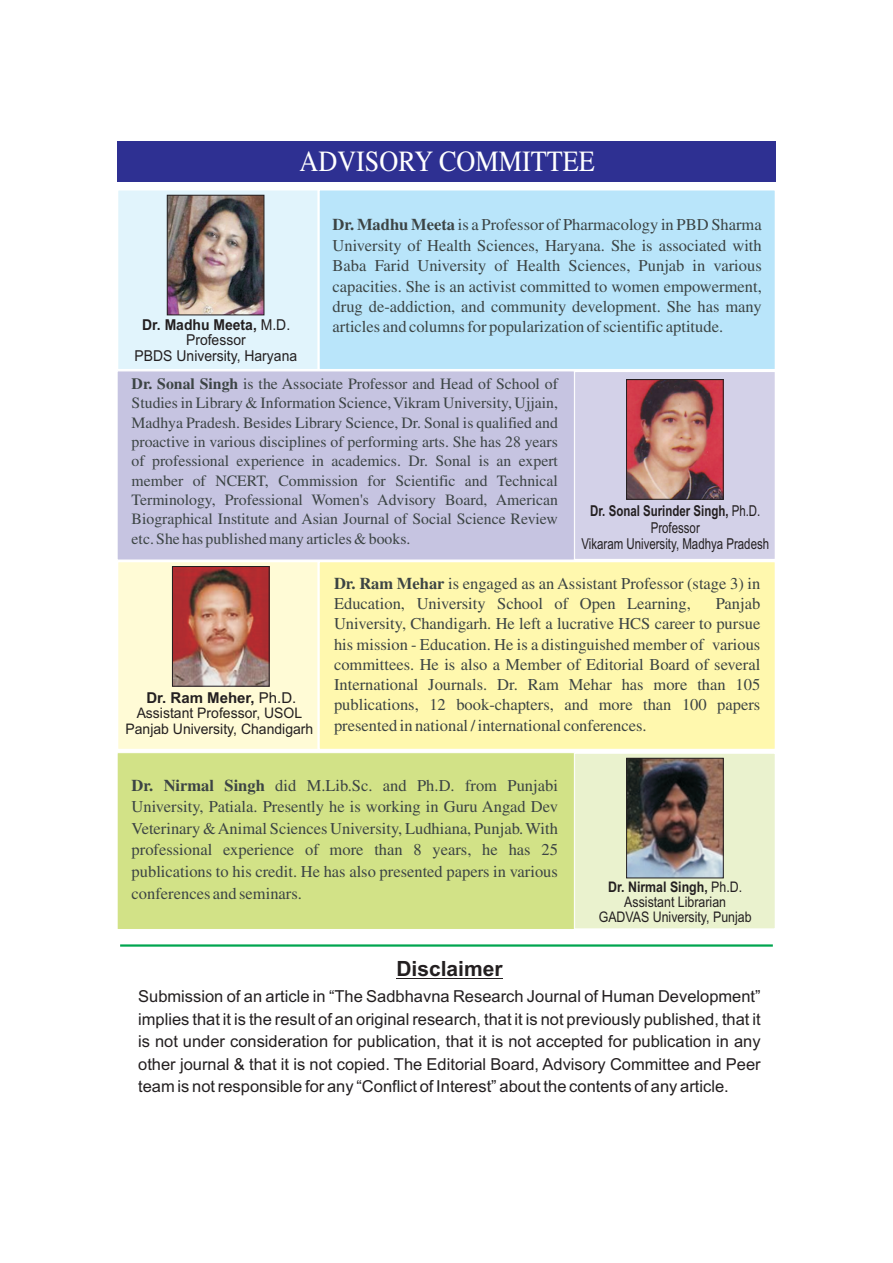
<style>
.page{position:relative;width:893px;height:1263px;background:#fff}
.page>*{position:absolute;margin:0;border:0;box-sizing:border-box;transform-origin:0 0}
.t1{font:29.25px "Toronto";color:#fff;scale:.89 1}
.t2{font:700 21px "Arial";color:#231f20}
.t3{font:16.5px/20.2px "Times";color:#3c4444;text-align:justify}
.t4{font:16.5px/22.5px "Arial";color:#231f20;text-align:justify}
.t5{font:15.75px/19.4px "Times";color:#3c4444;text-align:justify}
.t6{font:15px/16.8px "Arial";color:#231f20;text-align:center;scale:.76 1}
.t7{font:700 15px/14.7px "Arial";color:#231f20;text-align:center;scale:.93 1}
.t8{font:15px "Arial";color:#231f20;scale:.93 1}
.t9{font:700 15px "Arial";color:#231f20}
.t10{font:14.55px/15px "Arial";color:#231f20;text-align:center;scale:.85 1}
.t11{font:14.55px/16.2px "Arial";color:#231f20;text-align:center;scale:.96 1}
.s1{font-weight:400}
.s2{font-weight:700}
</style>
<div class="page">
<div style="left:117px;top:141px;width:658px;height:41px;background:#2e3092"></div>
<div style="left:321px;top:190px;width:454px;height:179px;background:#b9e5fa"></div>
<div style="left:118px;top:562px;width:198px;height:187px;background:#fffbd6"></div>
<div style="left:316px;top:562px;width:459px;height:187px;background:#fff8ae"></div>
<svg style="left:118px;top:190px;width:203px;height:179px;background:#c3cccf"></svg>
<div style="left:167px;top:195px;width:97px;height:120px;border:1px solid #231f20"></div>
<div style="left:117px;top:371px;width:455px;height:189px;background:#c6c4e1"></div>
<svg style="left:572px;top:371px;width:203px;height:189px;background:#c7b1c0"></svg>
<div style="left:626px;top:379px;width:98px;height:121px;border:1px solid #231f20"></div>
<img style="left:174px;top:568px;width:94px;height:116px">
<div style="left:172px;top:566px;width:98px;height:120px;border:1px solid #231f20"></div>
<div style="left:575px;top:754px;width:200px;height:175px;background:#eaf2ce"></div>
<div style="left:117px;top:753px;width:457px;height:176px;background:#d2e287"></div>
<img style="left:628px;top:760px;width:94px;height:116px">
<div style="left:626px;top:758px;width:98px;height:120px;border:1px solid #231f20"></div>
<hr style="left:396px;top:978px;width:107px;height:1px;background:#231f20">
<hr style="left:120px;top:944px;width:653px;height:3px;background:#00a54f">
<h1 class="t1" style="left:299px;top:145px;width:333px">ADVISORY COMMITTEE</h1>
<p class="t7" style="left:142px;top:319px;width:161px">Dr. Madhu Meeta, <span class="s1">M.D.<br>Professor</span></p>
<p class="t8" style="left:135px;top:350px;width:176px">PBDS University, Haryana</p>
<p class="t3" style="left:333px;top:215px;width:431px"><span class="s2">Dr. Madhu Meeta</span> is a Professor of Pharmacology in PBD Sharma University of Health Sciences, Haryana. She is associated with Baba Farid University of Health Sciences, Punjab in various capacities. She is an activist committed to women empowerment, drug de-addiction, and community development. She has many articles and columns for popularization of scientific aptitude.</p>
<p class="t5" style="left:132px;top:375px;width:428px"><span class="s2">Dr. Sonal Singh</span> is the Associate Professor and Head of School of Studies in Library &amp; Information Science, Vikram University, Ujjain, Madhya Pradesh. Besides Library Science, Dr. Sonal is qualified and proactive in various disciplines of performing arts. She has 28 years of professional experience in academics. Dr. Sonal is an expert member of NCERT, Commission for Scientific and Technical Terminology, Professional Women's Advisory Board, American Biographical Institute and Asian Journal of Social Science Review etc. She has published many articles &amp; books.</p>
<p class="t3" style="left:334px;top:574px;width:428px"><span class="s2">Dr. Ram Mehar</span> is engaged as an Assistant Professor (stage 3) in<br>Education, University School of Open Learning,</p>
<p class="t6" style="left:581px;top:504px;width:248px"><span class="s2">Dr. Sonal Surinder Singh,</span> Ph.D.<br>Professor<br>Vikaram University, Madhya Pradesh</p>
<p class="t3" style="left:334px;top:594px;width:428px;text-indent:382px">Panjab University, Chandigarh. He left a lucrative HCS career to pursue his mission - Education. He is a distinguished member of various committees. He is also a Member of Editorial Board of several International Journals. Dr. Ram Mehar has more than 105 publications, 12 book-chapters, and more than 100 papers presented in national / international conferences.</p>
<p class="t9" style="left:146px;top:692px;width:152px">Dr. Ram Meher, <span class="s1">Ph.D.</span></p>
<p class="t11" style="left:126px;top:706px;width:197px">Assistant Professor, USOL<br>Panjab University, Chandigarh</p>
<p class="t3" style="left:132px;top:775px;width:428px;line-height:21.6px"><span class="s2">Dr. Nirmal Singh</span> did M.Lib.Sc. and Ph.D. from Punjabi University, Patiala. Presently he is working in Guru Angad Dev Veterinary &amp; Animal Sciences University, Ludhiana, Punjab. With professional experience of more than 8 years, he has 25 publications to his credit. He has also presented papers in various conferences and seminars.</p>
<p class="t10" style="left:599px;top:880px;width:181px"><span class="s2">Dr. Nirmal Singh,</span> Ph.D.<br>Assistant Librarian<br>GADVAS University, Punjab</p>
<p class="t2" style="left:396px;top:961px;width:108px">Disclaimer</p>
<p class="t4" style="left:138px;top:987px;width:624px">Submission of an article in “The Sadbhavna Research Journal of Human Development” implies that it is the result of an original research, that it is not previously published, that it is not under consideration for publication, that it is not accepted for publication in any other journal &amp; that it is not copied. The Editorial Board, Advisory Committee and Peer team is not responsible for any “Conflict of Interest” about the contents of any article.</p>
</div>
